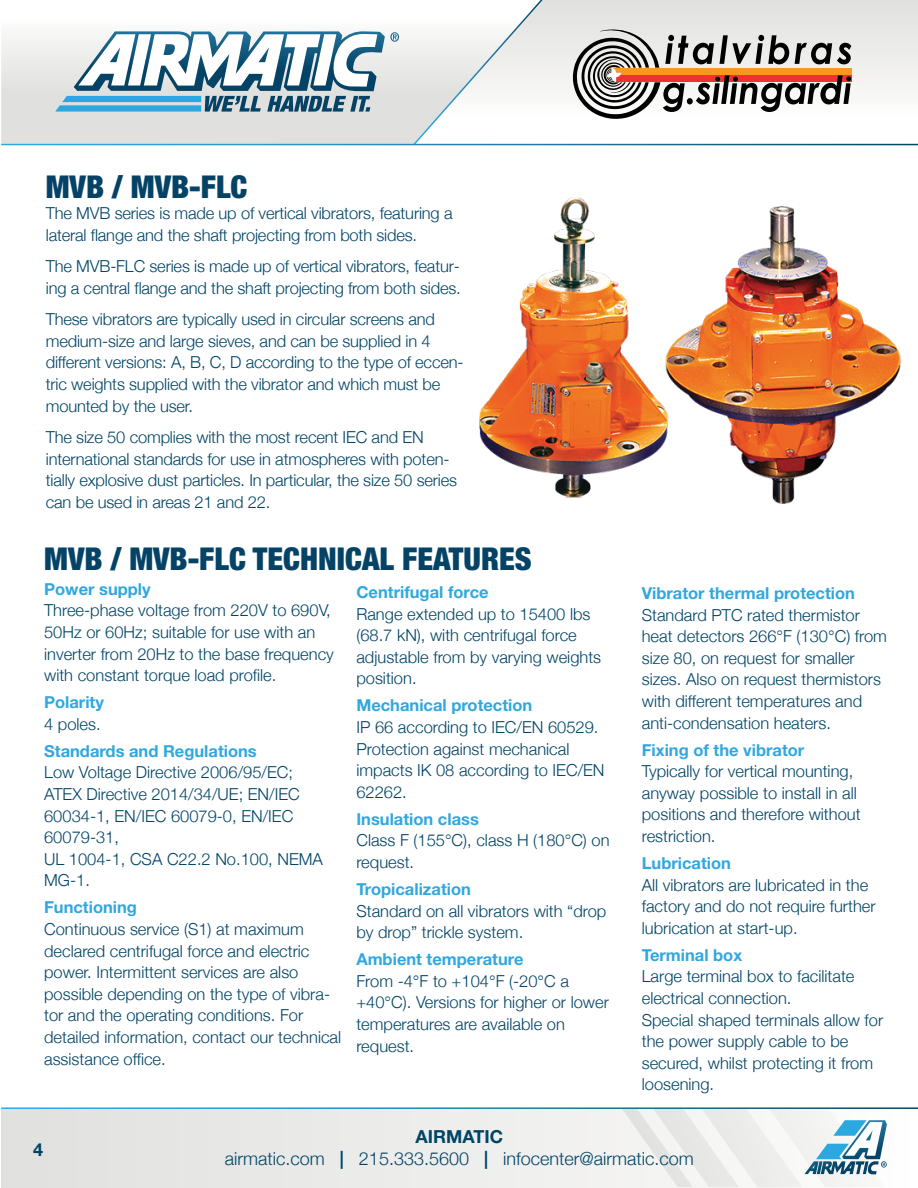
<style>
.page{position:relative;width:918px;height:1188px;background:#fff}
.page>*{position:absolute;margin:0;border:0;box-sizing:border-box;transform-origin:0 0}
.t1{font:900 condensed 31.5px "Helvetica Neue";color:#044366}
.t2{font:300 18px "Helvetica Neue";color:#046}
.t3{font:700 18px "Helvetica Neue LT Std";color:#046}
.t4{font:300 16.5px/21.6px "Helvetica Neue";color:#046}
.t5{font:700 16.5px "Helvetica Neue LT Std";color:#30a7df}
.s1{font-family:"Helvetica Neue LT Std";font-weight:700}
.s2{color:#044366}
</style>
<div class="page">
<svg style="left:546px;top:0;width:372px;height:144px"></svg>
<svg style="left:1px;top:36px;width:411px;height:108px;background:#e1e2e1"></svg>
<svg style="left:412px;top:0;width:134px;height:146px"></svg>
<div style="left:1px;top:1108px;width:917px;height:79px;background:#eaeae9"></div>
<svg style="left:675px;top:1109px;width:212px;height:78px"></svg>
<hr style="left:1px;top:144px;width:917px;height:1px;background:#fff">
<hr style="left:1px;top:1107px;width:917px;height:2px;background:#fff">
<svg style="left:55px;top:31px;width:344px;height:81px"></svg>
<div style="left:612px;top:68px;width:240px;height:7px;background:#f89721"></div>
<svg style="left:573px;top:29px;width:278px;height:90px"></svg>
<img style="left:479px;top:197px;width:131px;height:301px">
<img style="left:610px;top:206px;width:291px;height:298px">
<h1 class="t1" style="left:46px;top:168px;width:203px">MVB / MVB-FLC</h1>
<p class="t4" style="left:46px;top:202px;width:408px">The MVB series is made up of vertical vibrators, featuring a lateral flange and the shaft projecting from both sides.</p>
<p class="t4" style="left:46px;top:255px;width:417px">The MVB-FLC series is made up of vertical vibrators, featur&shy;ing a central flange and the shaft projecting from both sides.</p>
<p class="t4" style="left:46px;top:308px;width:419px">These vibrators are typically used in circular screens and medium-size and large sieves, and can be supplied in 4 different versions: A, B, C, D according to the type of eccen&shy;tric weights supplied with the vibrator and which must be mounted by the user.</p>
<p class="t4" style="left:46px;top:426px;width:413px">The size 50 complies with the most recent IEC and EN international standards for use in atmospheres with poten&shy;tially explosive dust particles. In particular, the size 50 series can be used in areas 21 and 22.</p>
<h1 class="t1" style="left:44px;top:539px;width:489px">MVB / MVB-FLC TECHNICAL FEATURES</h1>
<p class="t5" style="left:44px;top:579px;width:108px">Power supply</p>
<p class="t4" style="left:44px;top:599px;width:291px">Three-phase voltage from 220V to 690V, 50Hz or 60Hz; suitable for use with an inverter from 20Hz to the base frequency with constant torque load profile.</p>
<p class="t5" style="left:44px;top:692px;width:61px">Polarity</p>
<p class="t4" style="left:44px;top:713px;width:58px">4 poles.</p>
<p class="t5" style="left:44px;top:741px;width:214px">Standards and Regulations</p>
<p class="t4" style="left:44px;top:761px;width:280px">Low Voltage Directive 2006/95/EC;<br>ATEX Directive 2014/34/UE; EN/IEC<br>60034-1, EN/IEC 60079-0, EN/IEC<br>60079-31,<br>UL 1004-1, CSA C22.2 No.100, NEMA<br>MG-1.</p>
<p class="t5" style="left:44px;top:897px;width:94px">Functioning</p>
<p class="t4" style="left:44px;top:918px;width:299px">Continuous service (S1) at maximum declared centrifugal force and electric power. Intermittent services are also possible depending on the type of vibra&shy;tor and the operating conditions. For detailed information, contact our technical assistance office.</p>
<p class="t5" style="left:356px;top:582px;width:134px">Centrifugal force</p>
<p class="t4" style="left:356px;top:603px;width:246px">Range extended up to 15400 lbs (68.7 kN), with centrifugal force adjustable from by varying weights position.</p>
<p class="t5" style="left:356px;top:695px;width:177px">Mechanical protection</p>
<p class="t4" style="left:356px;top:716px;width:250px">IP 66 according to IEC/EN 60529.<br>Protection against mechanical impacts IK 08 according to IEC/EN<br>62262.</p>
<p class="t5" style="left:356px;top:809px;width:124px">Insulation class</p>
<p class="t4" style="left:356px;top:829px;width:255px">Class F (155°C), class H (180°C) on request.</p>
<p class="t5" style="left:356px;top:879px;width:116px">Tropicalization</p>
<p class="t4" style="left:356px;top:900px;width:252px">Standard on all vibrators with “drop by drop” trickle system.</p>
<p class="t5" style="left:356px;top:949px;width:169px">Ambient temperature</p>
<p class="t4" style="left:356px;top:970px;width:254px">From -4°F to +104°F (-20°C a +40°C). Versions for higher or lower temperatures are available on request.</p>
<p class="t5" style="left:642px;top:583px;width:215px">Vibrator thermal protection</p>
<p class="t4" style="left:642px;top:604px;width:247px">Standard PTC rated thermistor heat detectors 266°F (130°C) from size 80, on request for smaller sizes. Also on request thermistors with different temperatures and anti-condensation heaters.</p>
<p class="t5" style="left:642px;top:740px;width:164px">Fixing of the vibrator</p>
<p class="t4" style="left:642px;top:760px;width:220px">Typically for vertical mounting, anyway possible to install in all positions and therefore without restriction.</p>
<p class="t5" style="left:642px;top:853px;width:91px">Lubrication</p>
<p class="t4" style="left:642px;top:874px;width:235px">All vibrators are lubricated in the factory and do not require further lubrication at start-up.</p>
<p class="t5" style="left:642px;top:945px;width:102px">Terminal box</p>
<p class="t4" style="left:642px;top:965px;width:243px">Large terminal box to facilitate electrical connection.<br>Special shaped terminals allow for the power supply cable to be secured, whilst protecting it from loosening.</p>
<p class="t3" style="left:33px;top:1138px;width:12px">4</p>
<p class="t3" style="left:416px;top:1126px;width:89px">AIRMATIC</p>
<p class="t2" style="left:225px;top:1147px;width:470px">airmatic.com <span class="s1">|</span> <span class="s2">215.333.5600</span> <span class="s1">|</span> infocenter@airmatic.com</p>
</div>
